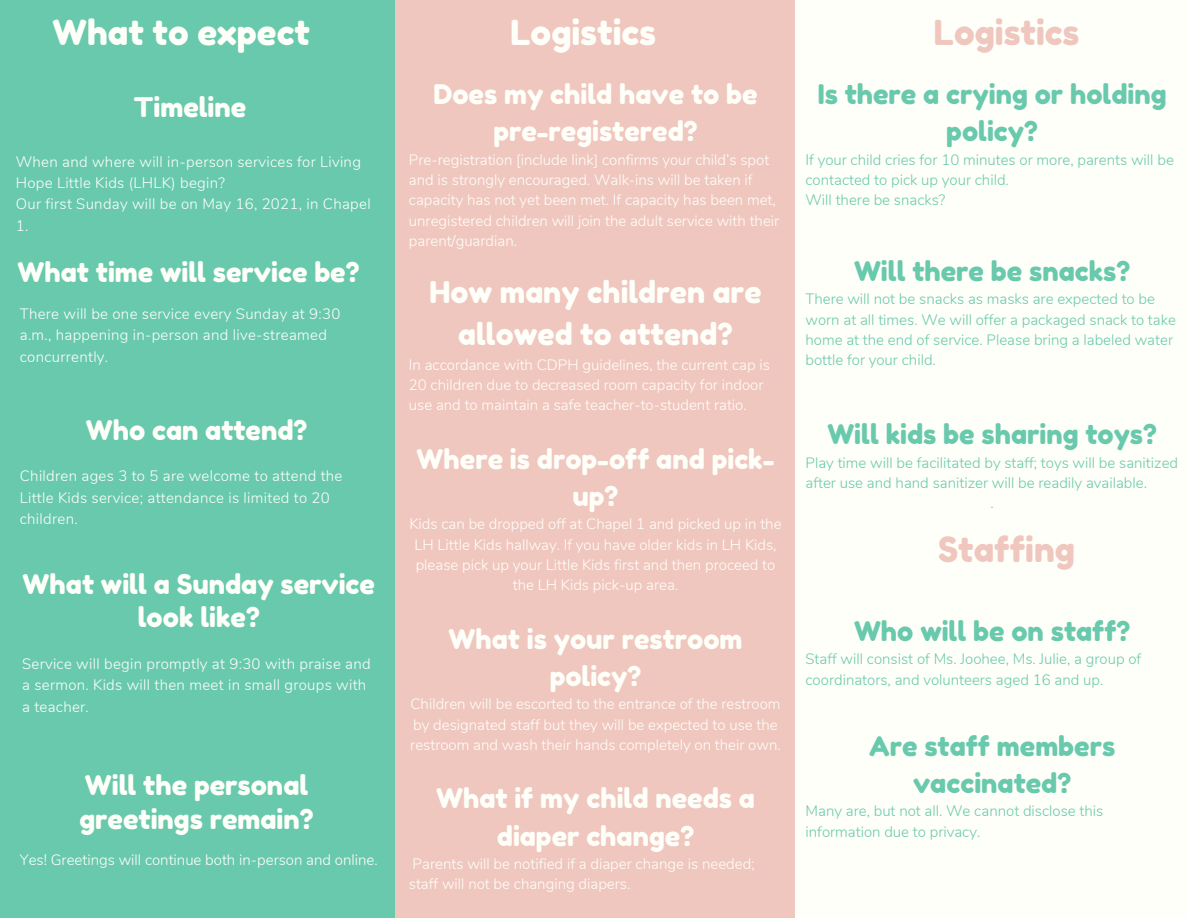
<style>
.page{position:relative;width:1188px;height:918px;background:#69c9ad}
.page>*{position:absolute;margin:0;border:0;box-sizing:border-box;transform-origin:0 0}
.t1{font:34.5px "Fredoka One";color:#fffff9}
.t2{font:34.5px "Fredoka One";color:#efc7bf}
.t3{font:30px/41.7px "Fredoka One";color:#fffff9;text-align:center}
.t4{font:27px/37.2px "Fredoka One";color:#fffff9;text-align:center}
.t5{font:27px/37.2px "Fredoka One";color:#69c9ad;text-align:center}
.t6{font:300 15px/20.2px "Nunito";color:#fffff9}
.t7{font:300 15px/20.2px "Nunito";color:#69c9ad}
.t8{font:300 15px/21.3px "Nunito";letter-spacing:.02em;color:#fffff9}
</style>
<div class="page">
<div style="left:794px;top:0;width:394px;height:918px;background:#fffff9"></div>
<div style="left:396px;top:0;width:399px;height:918px;background:#efc7bf"></div>
<p class="t1" style="left:53px;top:11px;width:259px">What to expect</p>
<p class="t1" style="left:510px;top:11px;width:147px">Logistics</p>
<p class="t2" style="left:934px;top:11px;width:147px">Logistics</p>
<p class="t4" style="left:134px;top:88px;width:114px">Timeline</p>
<p class="t8" style="left:16px;top:151px;width:347px">When and where will in-person services for Living<br>Hope Little Kids (LHLK) begin?</p>
<p class="t8" style="left:16px;top:194px;width:356px">Our first Sunday will be on May 16, 2021, in Chapel<br>1.</p>
<p class="t4" style="left:18px;top:253px;width:344px">What time will service be?</p>
<p class="t8" style="left:20px;top:303px;width:322px">There will be one service every Sunday at 9:30 a.m., happening in-person and live-streamed concurrently.</p>
<p class="t4" style="left:86px;top:412px;width:223px">Who can attend?</p>
<p class="t8" style="left:20px;top:466px;width:324px">Children ages 3 to 5 are welcome to attend the<br>Little Kids service; attendance is limited to 20 children.</p>
<p class="t4" style="left:23px;top:567px;width:354px;line-height:33.8px">What will a Sunday service look like?</p>
<p class="t8" style="left:22px;top:654px;width:350px">Service will begin promptly at 9:30 with praise and a sermon. Kids will then meet in small groups with a teacher.</p>
<p class="t4" style="left:79px;top:769px;width:236px;line-height:33.8px;text-align:left">Will the personal greetings remain?</p>
<p class="t6" style="left:20px;top:850px;width:359px">Yes! Greetings will continue both in-person and online.</p>
<p class="t4" style="left:433px;top:76px;width:326px">Does my child have to be pre-registered?</p>
<p class="t6" style="left:409px;top:150px;width:372px">Pre-registration [include link] confirms your child’s spot and is strongly encouraged. Walk-ins will be taken if capacity has not yet been met. If capacity has been met, unregistered children will join the adult service with their parent/guardian.</p>
<p class="t3" style="left:430px;top:271px;width:334px">How many children are allowed to attend?</p>
<p class="t6" style="left:409px;top:355px;width:362px">In accordance with CDPH guidelines, the current cap is<br>20 children due to decreased room capacity for indoor use and to maintain a safe teacher-to-student ratio.</p>
<p class="t4" style="left:417px;top:440px;width:359px">Where is drop-off and pick&shy;up?</p>
<p class="t6" style="left:409px;top:514px;width:374px;text-align:center">Kids can be dropped off at Chapel 1 and picked up in the LH Little Kids hallway. If you have older kids in LH Kids, please pick up your Little Kids first and then proceed to the LH Kids pick-up area.</p>
<p class="t4" style="left:448px;top:620px;width:296px">What is your restroom policy?</p>
<p class="t6" style="left:410px;top:694px;width:372px">Children will be escorted to the entrance of the restroom by designated staff but they will be expected to use the restroom and wash their hands completely on their own.</p>
<p class="t4" style="left:436px;top:780px;width:320px">What if my child needs a diaper change?</p>
<p class="t6" style="left:409px;top:854px;width:347px">Parents will be notified if a diaper change is needed; staff will not be changing diapers.</p>
<p class="t5" style="left:818px;top:76px;width:350px">Is there a crying or holding policy?</p>
<p class="t7" style="left:806px;top:150px;width:370px">If your child cries for 10 minutes or more, parents will be contacted to pick up your child.</p>
<p class="t7" style="left:806px;top:190px;width:141px">Will there be snacks?</p>
<p class="t5" style="left:854px;top:252px;width:278px">Will there be snacks?</p>
<p class="t7" style="left:806px;top:289px;width:372px">There will not be snacks as masks are expected to be worn at all times. We will offer a packaged snack to take home at the end of service. Please bring a labeled water bottle for your child.</p>
<p class="t5" style="left:827px;top:415px;width:331px">Will kids be sharing toys?</p>
<p class="t7" style="left:806px;top:452px;width:374px">Play time will be facilitated by staff; toys will be sanitized after use and hand sanitizer will be readily available.</p>
<p class="t7" style="left:991px;top:493px;width:5px">.</p>
<p class="t2" style="left:938px;top:529px;width:139px">Staffing</p>
<p class="t5" style="left:854px;top:612px;width:278px">Who will be on staff?</p>
<p class="t7" style="left:806px;top:649px;width:337px">Staff will consist of Ms. Joohee, Ms. Julie, a group of coordinators, and volunteers aged 16 and up.</p>
<p class="t5" style="left:869px;top:727px;width:248px">Are staff members vaccinated?</p>
<p class="t7" style="left:806px;top:801px;width:299px">Many are, but not all. We cannot disclose this information due to privacy.</p>
</div>
